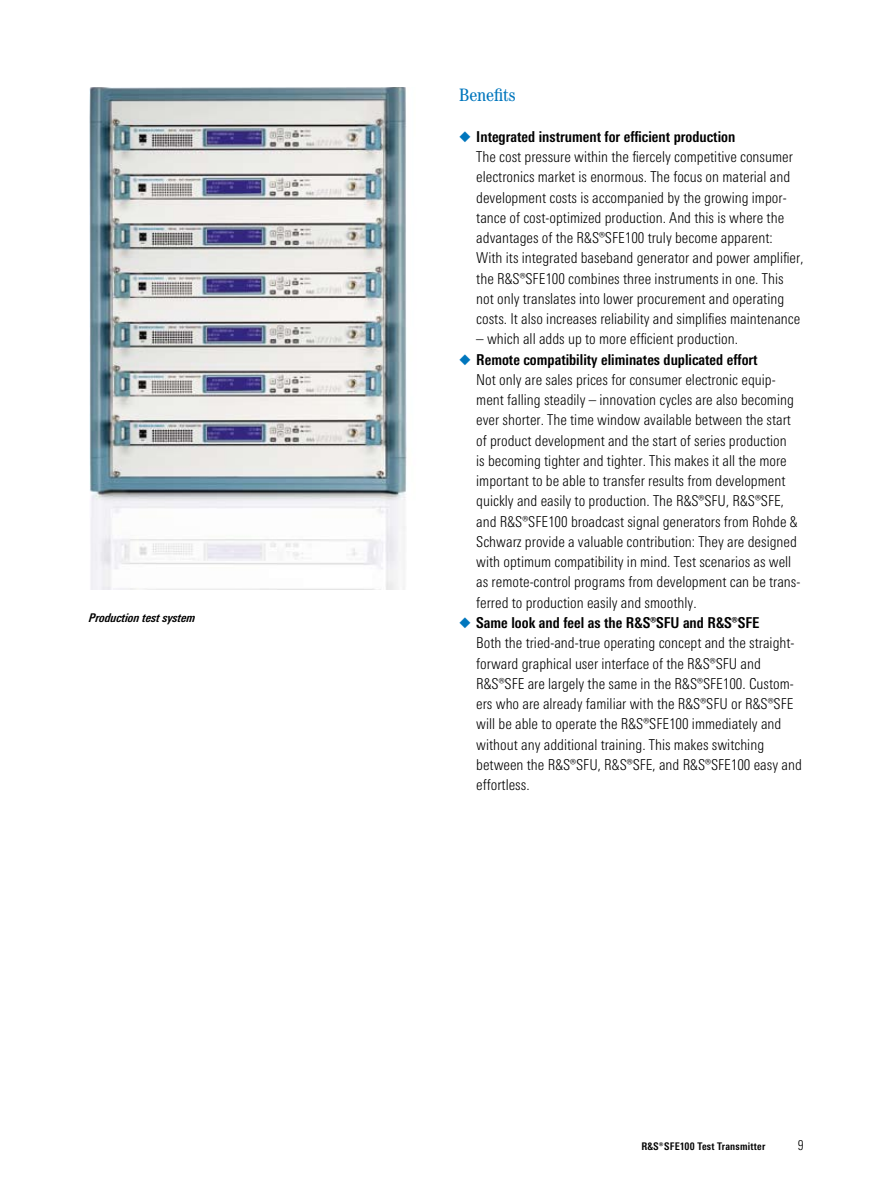
<style>
.page{position:relative;width:893px;height:1191px;background:#fff}
.page>*{position:absolute;margin:0;border:0;box-sizing:border-box;transform-origin:0 0}
.t1{font:condensed 18px "Century";letter-spacing:-.005em;color:#0076bd}
.t2{font:300 15px/20.2px "RS Univers Cond";color:#000}
.t3{font:italic 700 12px "RS Univers Cond";color:#000}
.t4{font:700 10.5px "RS Univers Cond";letter-spacing:.02em;color:#000}
.s1{color:#0076bd}
.s2{font-weight:700}
</style>
<div class="page">
<img style="left:89px;top:87px;width:318px;height:502px">
<p class="t3" style="left:89px;top:611px;width:108px">Production test system</p>
<p class="t1" style="left:459px;top:84px;width:58px">Benefits</p>
<p class="t2" style="left:476px;top:126px;width:329px;text-indent:-17px"><span class="s1">◆</span> <span class="s2">Integrated instrument for efficient production<br></span>The cost pressure within the fiercely competitive consumer electronics market is enormous. The focus on material and development costs is accompanied by the growing impor&shy;tance of cost-optimized production. And this is where the advantages of the R&amp;S®SFE100 truly become apparent:<br>With its integrated baseband generator and power amplifier, the R&amp;S®SFE100 combines three instruments in one. This not only translates into lower procurement and operating costs. It also increases reliability and simplifies maintenance</p>
<p class="t2" style="left:476px;top:329px;width:263px">– which all adds up to more efficient production.</p>
<p class="t2" style="left:476px;top:349px;width:326px;text-indent:-17px"><span class="s1">◆</span> <span class="s2">Remote compatibility eliminates duplicated effort<br></span>Not only are sales prices for consumer electronic equip&shy;ment falling steadily – innovation cycles are also becoming ever shorter. The time window available between the start of product development and the start of series production<br>is becoming tighter and tighter. This makes it all the more important to be able to transfer results from development quickly and easily to production. The R&amp;S®SFU, R&amp;S®SFE, and R&amp;S®SFE100 broadcast signal generators from Rohde &amp; Schwarz provide a valuable contribution: They are designed with optimum compatibility in mind. Test scenarios as well as remote-control programs from development can be trans&shy;ferred to production easily and smoothly.</p>
<p class="t2" style="left:476px;top:612px;width:327px;text-indent:-17px"><span class="s1">◆</span> <span class="s2">Same look and feel as the R&amp;S®SFU and R&amp;S®SFE<br></span>Both the tried-and-true operating concept and the straight&shy;forward graphical user interface of the R&amp;S®SFU and R&amp;S®SFE are largely the same in the R&amp;S®SFE100. Custom&shy;ers who are already familiar with the R&amp;S®SFU or R&amp;S®SFE will be able to operate the R&amp;S®SFE100 immediately and without any additional training. This makes switching between the R&amp;S®SFU, R&amp;S®SFE, and R&amp;S®SFE100 easy and effortless.</p>
<p class="t4" style="left:641px;top:1139px;width:125px">¸SFE100 Test Transmitter</p>
</div>
